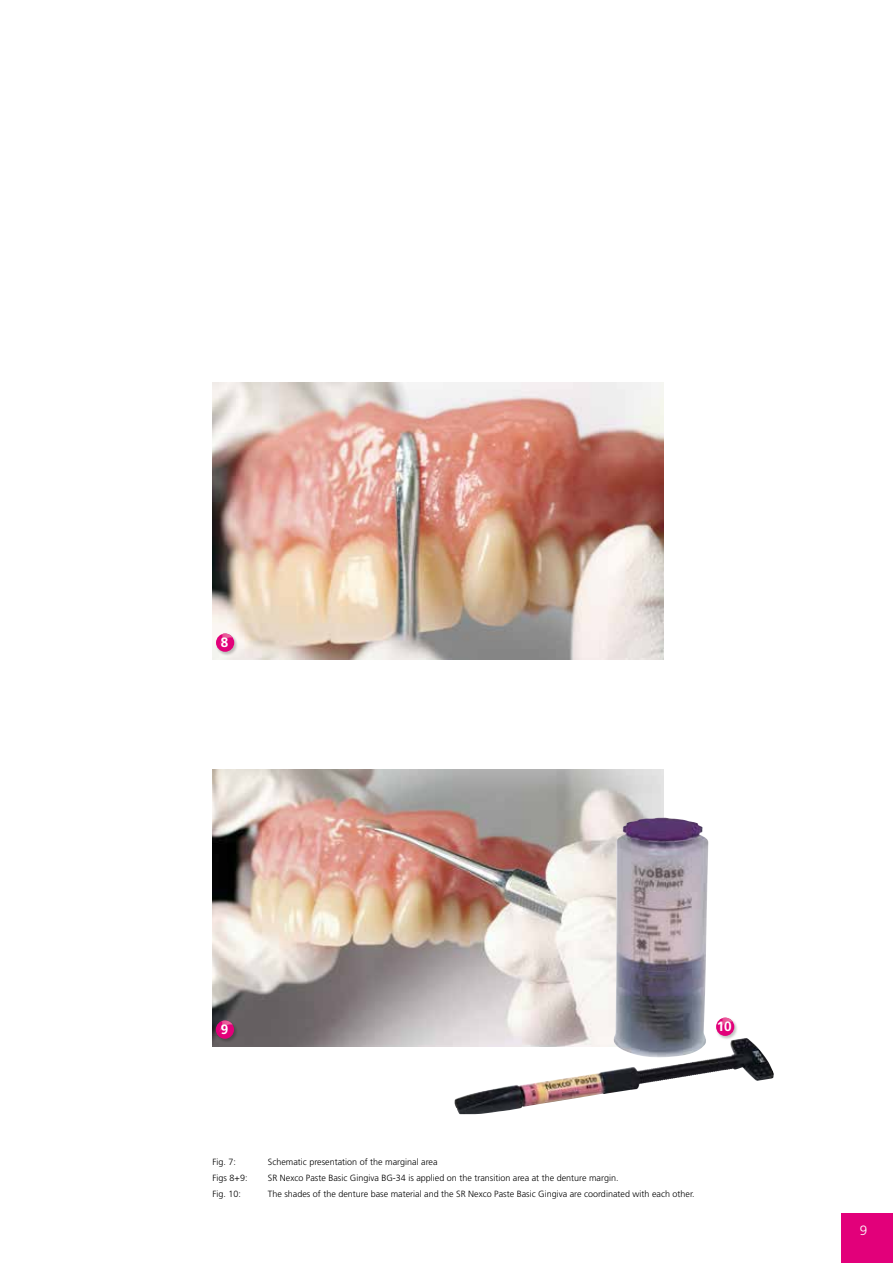
<style>
.page{position:relative;width:893px;height:1263px;background:#fff}
.page>*{position:absolute;margin:0;border:0;box-sizing:border-box;transform-origin:0 0}
.t1{font:700 13.5px "Frutiger";color:#fff}
.t2{font:300 13.5px "Frutiger";color:#fff}
.t3{font:300 9px "Frutiger";color:#000}
</style>
<div class="page">
<div style="left:841px;top:1213px;width:52px;height:50px;background:#e2007a"></div>
<img style="left:213px;top:383px;width:450px;height:276px">
<div style="left:215px;top:633px;width:23px;height:23px;background:#000;opacity:.24"></div>
<svg style="left:216px;top:633px;width:18px;height:19px"></svg>
<svg style="left:218px;top:633px;width:15px;height:15px"></svg>
<img style="left:213px;top:770px;width:450px;height:276px">
<div style="left:215px;top:1020px;width:23px;height:23px;background:#000;opacity:.24"></div>
<svg style="left:216px;top:1020px;width:18px;height:19px"></svg>
<svg style="left:217px;top:1020px;width:16px;height:15px"></svg>
<img style="left:610px;top:818px;width:130px;height:243px">
<h1 class="t1" style="left:221px;top:634px;width:9px">8</h1>
<h1 class="t1" style="left:221px;top:1021px;width:9px">9</h1>
<h1 class="t1" style="left:717px;top:1018px;width:17px">10</h1>
<p class="t3" style="left:213px;top:1156px;width:25px">Fig. 7:</p>
<p class="t3" style="left:268px;top:1156px;width:171px">Schematic presentation of the marginal area</p>
<p class="t3" style="left:213px;top:1172px;width:36px">Figs 8+9:</p>
<p class="t3" style="left:268px;top:1172px;width:352px">SR Nexco Paste Basic Gingiva BG-34 is applied on the transition area at the denture margin.</p>
<p class="t3" style="left:213px;top:1189px;width:30px">Fig. 10:</p>
<p class="t3" style="left:268px;top:1189px;width:428px">The shades of the denture base material and the SR Nexco Paste Basic Gingiva are coordinated with each other.</p>
<h1 class="t2" style="left:860px;top:1222px;width:9px">9</h1>
</div>
